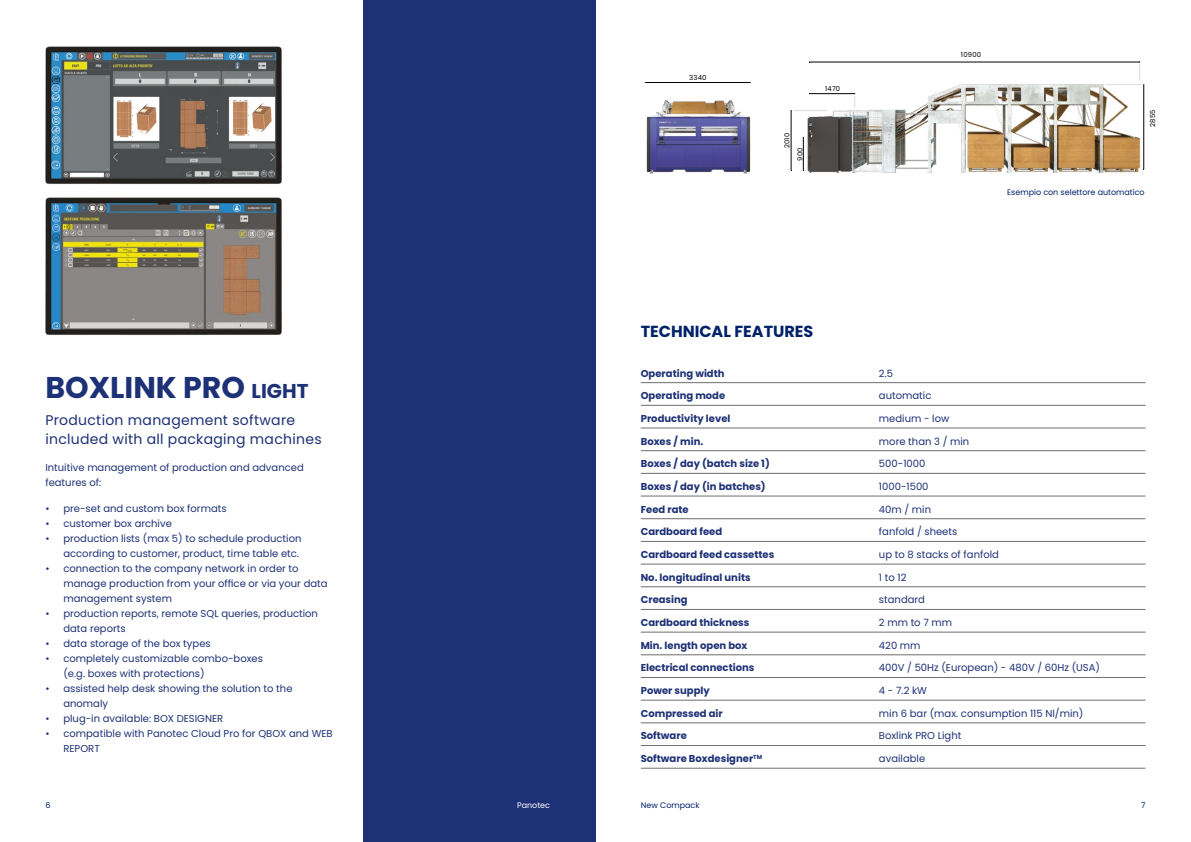
<style>
.page{position:relative;width:1191px;height:842px;background:#fff}
.page>*{position:absolute;margin:0;border:0;box-sizing:border-box;transform-origin:0 0}
.t1{font:700 30px "Poppins";color:#1d3176}
.t2{font:700 16px "Poppins";color:#00226a}
.t3{font:14px/19px "Poppins";letter-spacing:.02em;color:#1d3176}
.t4{font:10px/15px "Poppins";color:#1d3176}
.t5{font:700 10px "Poppins";color:#1d3176}
.t6{font:8px "Poppins";color:#00226a}
.t7{font:8px "Poppins";color:#fff}
.t8{font:6.9px "Poppins";color:#000}
.t9{font:6.8px "Poppins";letter-spacing:.035em;color:#000}
.s1{font-size:20px}
</style>
<div class="page">
<div style="left:363px;top:0;width:232px;height:842px;background:#1d3176"></div>
<hr style="left:641px;top:382px;width:238px;height:1px;background:#706f6f">
<hr style="left:641px;top:405px;width:238px;height:1px;background:#706f6f">
<hr style="left:641px;top:428px;width:238px;height:1px;background:#706f6f">
<hr style="left:641px;top:450px;width:238px;height:1px;background:#706f6f">
<hr style="left:641px;top:473px;width:238px;height:1px;background:#706f6f">
<hr style="left:641px;top:496px;width:238px;height:1px;background:#706f6f">
<hr style="left:641px;top:518px;width:238px;height:1px;background:#706f6f">
<hr style="left:641px;top:541px;width:238px;height:1px;background:#706f6f">
<hr style="left:641px;top:564px;width:238px;height:1px;background:#706f6f">
<hr style="left:641px;top:587px;width:238px;height:1px;background:#706f6f">
<hr style="left:641px;top:609px;width:238px;height:1px;background:#706f6f">
<hr style="left:641px;top:632px;width:238px;height:1px;background:#706f6f">
<hr style="left:641px;top:655px;width:238px;height:1px;background:#706f6f">
<hr style="left:641px;top:677px;width:238px;height:1px;background:#706f6f">
<hr style="left:879px;top:382px;width:266px;height:1px;background:#706f6f">
<hr style="left:879px;top:405px;width:266px;height:1px;background:#706f6f">
<hr style="left:879px;top:428px;width:266px;height:1px;background:#706f6f">
<hr style="left:879px;top:450px;width:266px;height:1px;background:#706f6f">
<hr style="left:879px;top:473px;width:266px;height:1px;background:#706f6f">
<hr style="left:879px;top:496px;width:266px;height:1px;background:#706f6f">
<hr style="left:879px;top:518px;width:266px;height:1px;background:#706f6f">
<hr style="left:879px;top:541px;width:266px;height:1px;background:#706f6f">
<hr style="left:879px;top:564px;width:266px;height:1px;background:#706f6f">
<hr style="left:879px;top:587px;width:266px;height:1px;background:#706f6f">
<hr style="left:879px;top:609px;width:266px;height:1px;background:#706f6f">
<hr style="left:879px;top:632px;width:266px;height:1px;background:#706f6f">
<hr style="left:879px;top:655px;width:266px;height:1px;background:#706f6f">
<hr style="left:879px;top:677px;width:266px;height:1px;background:#706f6f">
<hr style="left:641px;top:700px;width:238px;height:1px;background:#706f6f">
<hr style="left:879px;top:700px;width:266px;height:1px;background:#706f6f">
<hr style="left:641px;top:723px;width:238px;height:1px;background:#706f6f">
<hr style="left:879px;top:723px;width:266px;height:1px;background:#706f6f">
<hr style="left:641px;top:745px;width:238px;height:1px;background:#706f6f">
<hr style="left:879px;top:745px;width:266px;height:1px;background:#706f6f">
<hr style="left:641px;top:768px;width:238px;height:1px;background:#706f6f">
<hr style="left:879px;top:768px;width:266px;height:1px;background:#706f6f">
<img style="left:807px;top:84px;width:338px;height:89px">
<hr style="left:803px;top:137px;width:1px;height:33px;background:#020203">
<hr style="left:791px;top:111px;width:1px;height:59px;background:#020203">
<hr style="left:1143px;top:85px;width:1px;height:84px;background:#020203">
<hr style="left:809px;top:62px;width:330px;height:1px;background:#020203">
<hr style="left:809px;top:93px;width:45px;height:1px;background:#020203">
<svg style="left:1139px;top:62px;width:5px;height:24px"></svg>
<svg style="left:854px;top:93px;width:1px;height:14px"></svg>
<hr style="left:1105px;top:84px;width:36px;height:1px;background:#dcdcdc">
<hr style="left:794px;top:110px;width:33px;height:1px;background:#dcdcdc">
<img style="left:644px;top:82px;width:107px;height:92px">
<hr style="left:645px;top:82px;width:105px;height:1px;background:#020203">
<img style="left:45px;top:46px;width:237px;height:138px">
<img style="left:45px;top:197px;width:237px;height:138px">
<h1 class="t1" style="left:45px;top:370px;width:265px">BOXLINK PRO <span class="s1">LIGHT</span></h1>
<h3 class="t3" style="left:45px;top:410px;width:278px">Production management software included with all packaging machines</h3>
<p class="t4" style="left:45px;top:460px;width:260px">Intuitive management of production and advanced features of:</p>
<p class="t4" style="left:45px;top:501px;width:183px">• pre-set and custom box formats</p>
<p class="t4" style="left:45px;top:516px;width:128px">• customer box archive</p>
<p class="t4" style="left:45px;top:531px;width:258px;text-align:right">• production lists (max 5) to schedule production according to customer, product, time table etc.</p>
<p class="t4" style="left:63px;top:561px;width:266px;text-indent:-18px">• connection to the company network in order to manage production from your office or via your data management system</p>
<p class="t4" style="left:63px;top:606px;width:256px;text-indent:-18px">• production reports, remote SQL queries, production data reports</p>
<p class="t4" style="left:45px;top:636px;width:167px">• data storage of the box types</p>
<p class="t4" style="left:63px;top:651px;width:201px;text-indent:-18px">• completely customizable combo-boxes (e.g. boxes with protections)</p>
<p class="t4" style="left:63px;top:681px;width:231px;text-indent:-18px">• assisted help desk showing the solution to the anomaly</p>
<p class="t4" style="left:45px;top:711px;width:179px">• plug-in available: BOX DESIGNER</p>
<p class="t4" style="left:63px;top:726px;width:271px;text-indent:-18px">• compatible with Panotec Cloud Pro for QBOX and WEB<br>REPORT</p>
<p class="t8" style="left:689px;top:73px;width:19px">3340</p>
<p class="t9" style="left:783px;top:148px;width:17px;rotate:-90deg">2010</p>
<p class="t9" style="left:796px;top:161px;width:15px;rotate:-90deg">900</p>
<p class="t9" style="left:825px;top:85px;width:17px">1470</p>
<h2 class="t2" style="left:640px;top:322px;width:174px">TECHNICAL FEATURES</h2>
<p class="t9" style="left:961px;top:51px;width:22px">10900</p>
<p class="t9" style="left:1148px;top:127px;width:19px;rotate:-90deg">2855</p>
<p class="t6" style="left:1007px;top:188px;width:139px">Esempio con selettore automatico</p>
<p class="t5" style="left:641px;top:367px;width:85px">Operating width</p>
<p class="t4" style="left:879px;top:366px;width:16px">2.5</p>
<p class="t5" style="left:641px;top:390px;width:86px">Operating mode</p>
<p class="t4" style="left:879px;top:388px;width:54px">automatic</p>
<p class="t5" style="left:641px;top:413px;width:91px">Productivity level</p>
<p class="t4" style="left:879px;top:411px;width:72px">medium - low</p>
<p class="t5" style="left:641px;top:435px;width:64px">Boxes / min.</p>
<p class="t4" style="left:879px;top:434px;width:92px">more than 3 / min</p>
<p class="t5" style="left:641px;top:458px;width:130px">Boxes / day (batch size 1)</p>
<p class="t4" style="left:879px;top:456px;width:48px">500-1000</p>
<p class="t5" style="left:641px;top:481px;width:126px">Boxes / day (in batches)</p>
<p class="t4" style="left:879px;top:479px;width:51px">1000-1500</p>
<p class="t5" style="left:641px;top:503px;width:49px">Feed rate</p>
<p class="t4" style="left:879px;top:502px;width:54px">40m / min</p>
<p class="t5" style="left:641px;top:526px;width:83px">Cardboard feed</p>
<p class="t4" style="left:879px;top:524px;width:80px">fanfold / sheets</p>
<p class="t5" style="left:641px;top:549px;width:135px">Cardboard feed cassettes</p>
<p class="t4" style="left:879px;top:547px;width:121px">up to 8 stacks of fanfold</p>
<p class="t5" style="left:641px;top:571px;width:111px">No. longitudinal units</p>
<p class="t4" style="left:879px;top:570px;width:29px">1 to 12</p>
<p class="t5" style="left:641px;top:594px;width:48px">Creasing</p>
<p class="t4" style="left:879px;top:592px;width:48px">standard</p>
<p class="t5" style="left:641px;top:617px;width:110px">Cardboard thickness</p>
<p class="t4" style="left:879px;top:615px;width:75px">2 mm to 7 mm</p>
<p class="t5" style="left:641px;top:639px;width:108px">Min. length open box</p>
<p class="t4" style="left:879px;top:638px;width:43px">420 mm</p>
<p class="t5" style="left:641px;top:662px;width:115px">Electrical connections</p>
<p class="t4" style="left:879px;top:660px;width:223px">400V / 50Hz (European) - 480V / 60Hz (USA)</p>
<p class="t5" style="left:641px;top:685px;width:70px">Power supply</p>
<p class="t4" style="left:879px;top:683px;width:50px">4 - 7.2 kW</p>
<p class="t5" style="left:641px;top:707px;width:84px">Compressed air</p>
<p class="t4" style="left:879px;top:706px;width:206px">min 6 bar (max. consumption 115 Nl/min)</p>
<p class="t5" style="left:641px;top:730px;width:48px">Software</p>
<p class="t4" style="left:879px;top:728px;width:84px">Boxlink PRO Light</p>
<p class="t5" style="left:641px;top:753px;width:123px">Software Boxdesigner<sup>TM</sup></p>
<p class="t4" style="left:879px;top:751px;width:48px">available</p>
<p class="t6" style="left:45px;top:800px;width:7px">6</p>
<p class="t7" style="left:517px;top:800px;width:35px">Panotec</p>
<p class="t6" style="left:641px;top:800px;width:60px">New Compack</p>
<p class="t6" style="left:1141px;top:800px;width:6px">7</p>
</div>
